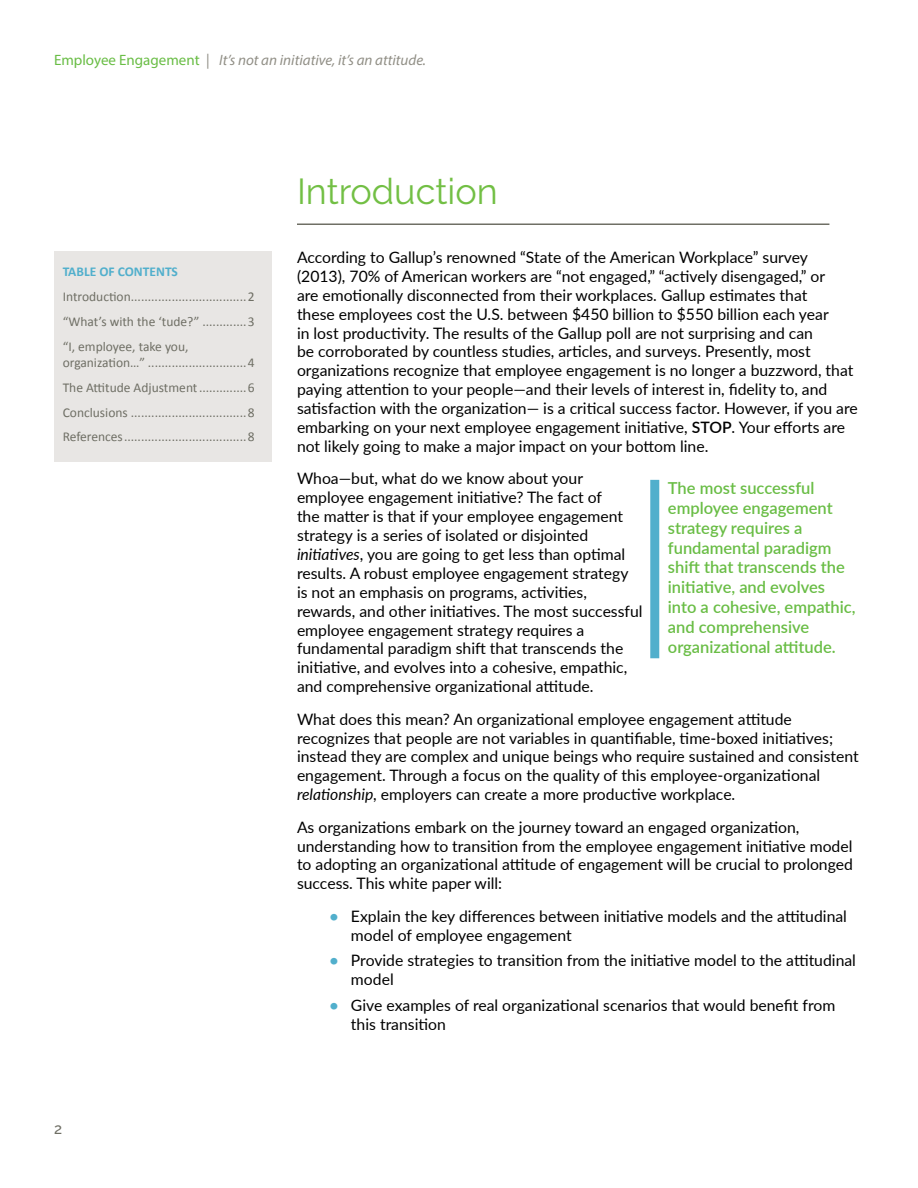
<style>
.page{position:relative;width:918px;height:1188px;background:#fff}
.page>*{position:absolute;margin:0;border:0;box-sizing:border-box;transform-origin:0 0}
.t1{font:36px "Raleway";color:#72bf44}
.t2{font:600 16.5px/19.8px "Lato";color:#69bd45}
.t3{font:15.75px/18.9px "Lato";color:#000}
.t4{font:italic 15px "Myriad Pro";color:#918f86}
.t5{font:500 15px "Raleway";color:#6f6f65}
.t6{font:13.5px/24.9px "Calibri";color:#6f6f65;text-align:justify}
.t7{font:700 13.5px "Calibri";color:#51afcc}
.s1{font-style:normal;color:#69bd45}
.s2{font-style:normal}
.s3{font-weight:600}
.s4{font-style:italic}
.s5{font-weight:700;color:#51afcc}
</style>
<div class="page">
<div style="left:54px;top:252px;width:217px;height:210px;background:#e8e6e4"></div>
<div style="left:650px;top:480px;width:9px;height:178px;background:#51afcc"></div>
<hr style="left:297px;top:224px;width:532px;height:1px;background:#6f6f65">
<p class="t4" style="left:54px;top:51px;width:374px"><span class="s1">Employee Engagement</span> <span class="s2">|</span> It’s not an initiative, it’s an attitude.</p>
<p class="t7" style="left:63px;top:263px;width:117px">TABLE OF CONTENTS</p>
<p class="t6" style="left:63px;top:284px;width:193px">Introduction..................................2 “What’s with the ‘tude?” .............3 “I, employee, take you,</p>
<p class="t6" style="left:63px;top:350px;width:193px">organization…” .............................4<br>The Attitude Adjustment..............6<br>Conclusions ..................................8<br>References....................................8</p>
<p class="t5" style="left:54px;top:1120px;width:10px">2</p>
<h1 class="t1" style="left:297px;top:170px;width:202px">Introduction</h1>
<p class="t3" style="left:297px;top:247px;width:562px">According to Gallup’s renowned “State of the American Workplace” survey (2013), 70% of American workers are “not engaged,” “actively disengaged,” or<br>are emotionally disconnected from their workplaces. Gallup estimates that<br>these employees cost the U.S. between $450 billion to $550 billion each year<br>in lost productivity. The results of the Gallup poll are not surprising and can<br>be corroborated by countless studies, articles, and surveys. Presently, most organizations recognize that employee engagement is no longer a buzzword, that paying attention to your people—and their levels of interest in, fidelity to, and satisfaction with the organization— is a critical success factor. However, if you are embarking on your next employee engagement initiative, <span class="s3">STOP</span>. Your efforts are not likely going to make a major impact on your bottom line.</p>
<p class="t3" style="left:297px;top:468px;width:347px">Whoa—but, what do we know about your employee engagement initiative? The fact of<br>the matter is that if your employee engagement strategy is a series of isolated or disjointed <span class="s4">initiatives</span>, you are going to get less than optimal results. A robust employee engagement strategy is not an emphasis on programs, activities, rewards, and other initiatives. The most successful employee engagement strategy requires a fundamental paradigm shift that transcends the initiative, and evolves into a cohesive, empathic, and comprehensive organizational attitude.</p>
<p class="t3" style="left:297px;top:709px;width:563px">What does this mean? An organizational employee engagement attitude recognizes that people are not variables in quantifiable, time-boxed initiatives; instead they are complex and unique beings who require sustained and consistent engagement. Through a focus on the quality of this employee-organizational <span class="s4">relationship</span>, employers can create a more productive workplace.</p>
<p class="t3" style="left:297px;top:817px;width:557px">As organizations embark on the journey toward an engaged organization, understanding how to transition from the employee engagement initiative model to adopting an organizational attitude of engagement will be crucial to prolonged success. This white paper will:</p>
<p class="t3" style="left:351px;top:906px;width:498px;text-indent:-22px"><span class="s5">•</span> Explain the key differences between initiative models and the attitudinal model of employee engagement</p>
<p class="t3" style="left:351px;top:950px;width:507px;text-indent:-22px"><span class="s5">•</span> Provide strategies to transition from the initiative model to the attitudinal model</p>
<p class="t3" style="left:351px;top:995px;width:486px;text-indent:-22px"><span class="s5">•</span> Give examples of real organizational scenarios that would benefit from this transition</p>
<p class="t2" style="left:668px;top:478px;width:189px">The most successful employee engagement strategy requires a fundamental paradigm shift that transcends the initiative, and evolves into a cohesive, empathic, and comprehensive organizational attitude.</p>
</div>
